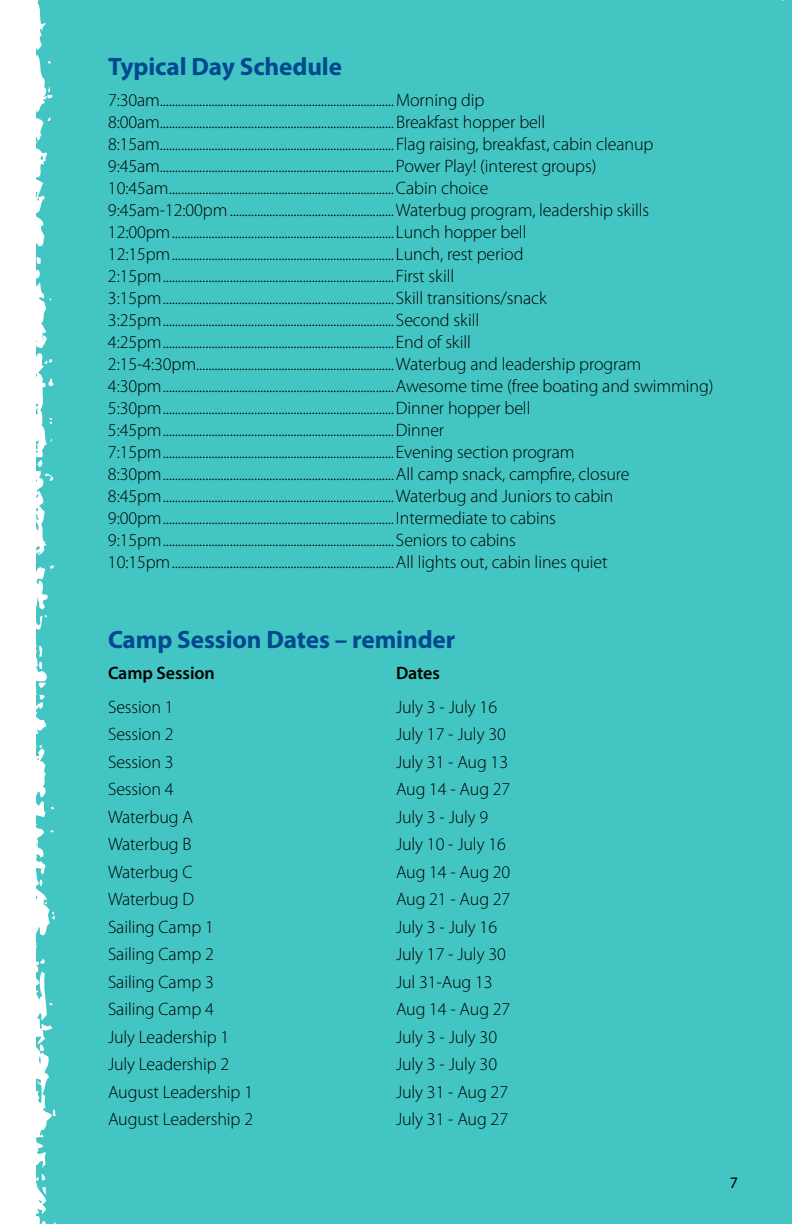
<style>
.page{position:relative;width:792px;height:1224px;background:#fff}
.page>*{position:absolute;margin:0;border:0;box-sizing:border-box;transform-origin:0 0}
.t1{font:700 25.2px "Myriad Pro";letter-spacing:-.005em;color:#004990}
.t2{font:300 18px/22px "Myriad Pro";letter-spacing:-.005em;color:#000}
.t3{font:600 18px "Myriad Pro";letter-spacing:-.005em;color:#000}
.t4{font:16px "Myriad Pro";color:#000}
</style>
<div class="page">
<div style="left:36px;top:0;width:756px;height:1224px;background:#43c6c3"></div>
<svg style="left:36px;top:27px;width:1px;height:13px"></svg>
<svg style="left:36px;top:191px;width:4px;height:14px"></svg>
<svg style="left:36px;top:374px;width:3px;height:5px"></svg>
<svg style="left:36px;top:404px;width:2px;height:24px"></svg>
<svg style="left:36px;top:438px;width:4px;height:15px"></svg>
<svg style="left:36px;top:113px;width:1px;height:13px"></svg>
<svg style="left:36px;top:1054px;width:7px;height:50px"></svg>
<h1 class="t1" style="left:108px;top:50px;width:236px">Typical Day Schedule</h1>
<p class="t2" style="left:108px;top:89px;width:607px">7:30am.............................................................................Morning dip 8:00am.............................................................................Breakfast hopper bell 8:15am.............................................................................Flag raising, breakfast, cabin cleanup 9:45am.............................................................................Power Play! (interest groups)<br>10:45am..........................................................................Cabin choice 9:45am-12:00pm......................................................Waterbug program, leadership skills 12:00pm.........................................................................Lunch hopper bell 12:15pm.........................................................................Lunch, rest period 2:15pm............................................................................First skill 3:15pm............................................................................Skill transitions/snack 3:25pm............................................................................Second skill 4:25pm............................................................................End of skill 2:15-4:30pm.................................................................Waterbug and leadership program 4:30pm............................................................................Awesome time (free boating and swimming)<br>5:30pm............................................................................Dinner hopper bell 5:45pm............................................................................Dinner 7:15pm............................................................................Evening section program 8:30pm............................................................................All camp snack, campfire, closure 8:45pm............................................................................Waterbug and Juniors to cabin 9:00pm............................................................................ Intermediate to cabins 9:15pm............................................................................Seniors to cabins 10:15pm.........................................................................All lights out, cabin lines quiet</p>
<h1 class="t1" style="left:108px;top:623px;width:349px">Camp Session Dates – reminder</h1>
<p class="t3" style="left:108px;top:662px;width:108px">Camp Session</p>
<p class="t3" style="left:396px;top:662px;width:45px">Dates</p>
<p class="t2" style="left:108px;top:696px;width:67px">Session 1</p>
<p class="t2" style="left:396px;top:696px;width:103px">July 3 - July 16</p>
<p class="t2" style="left:108px;top:724px;width:67px">Session 2</p>
<p class="t2" style="left:396px;top:724px;width:111px">July 17 - July 30</p>
<p class="t2" style="left:108px;top:751px;width:67px">Session 3</p>
<p class="t2" style="left:396px;top:751px;width:114px">July 31 - Aug 13</p>
<p class="t2" style="left:108px;top:779px;width:67px">Session 4</p>
<p class="t2" style="left:396px;top:779px;width:116px">Aug 14 - Aug 27</p>
<p class="t2" style="left:108px;top:806px;width:87px">Waterbug A</p>
<p class="t2" style="left:396px;top:806px;width:94px">July 3 - July 9</p>
<p class="t2" style="left:108px;top:834px;width:85px">Waterbug B</p>
<p class="t2" style="left:396px;top:834px;width:111px">July 10 - July 16</p>
<p class="t2" style="left:108px;top:861px;width:86px">Waterbug C</p>
<p class="t2" style="left:396px;top:861px;width:116px">Aug 14 - Aug 20</p>
<p class="t2" style="left:108px;top:889px;width:88px">Waterbug D</p>
<p class="t2" style="left:396px;top:889px;width:116px">Aug 21 - Aug 27</p>
<p class="t2" style="left:108px;top:916px;width:107px">Sailing Camp 1</p>
<p class="t2" style="left:396px;top:916px;width:103px">July 3 - July 16</p>
<p class="t2" style="left:108px;top:944px;width:107px">Sailing Camp 2</p>
<p class="t2" style="left:396px;top:944px;width:111px">July 17 - July 30</p>
<p class="t2" style="left:108px;top:971px;width:107px">Sailing Camp 3</p>
<p class="t2" style="left:396px;top:971px;width:98px">Jul 31-Aug 13</p>
<p class="t2" style="left:108px;top:999px;width:107px">Sailing Camp 4</p>
<p class="t2" style="left:396px;top:999px;width:116px">Aug 14 - Aug 27</p>
<p class="t2" style="left:108px;top:1026px;width:123px">July Leadership 1</p>
<p class="t2" style="left:396px;top:1026px;width:103px">July 3 - July 30</p>
<p class="t2" style="left:108px;top:1054px;width:123px">July Leadership 2</p>
<p class="t2" style="left:396px;top:1054px;width:103px">July 3 - July 30</p>
<p class="t2" style="left:108px;top:1081px;width:147px">August Leadership 1</p>
<p class="t2" style="left:396px;top:1081px;width:114px">July 31 - Aug 27</p>
<p class="t2" style="left:108px;top:1109px;width:147px">August Leadership 2</p>
<p class="t2" style="left:396px;top:1109px;width:114px">July 31 - Aug 27</p>
<p class="t4" style="left:730px;top:1173px;width:10px">7</p>
</div>
